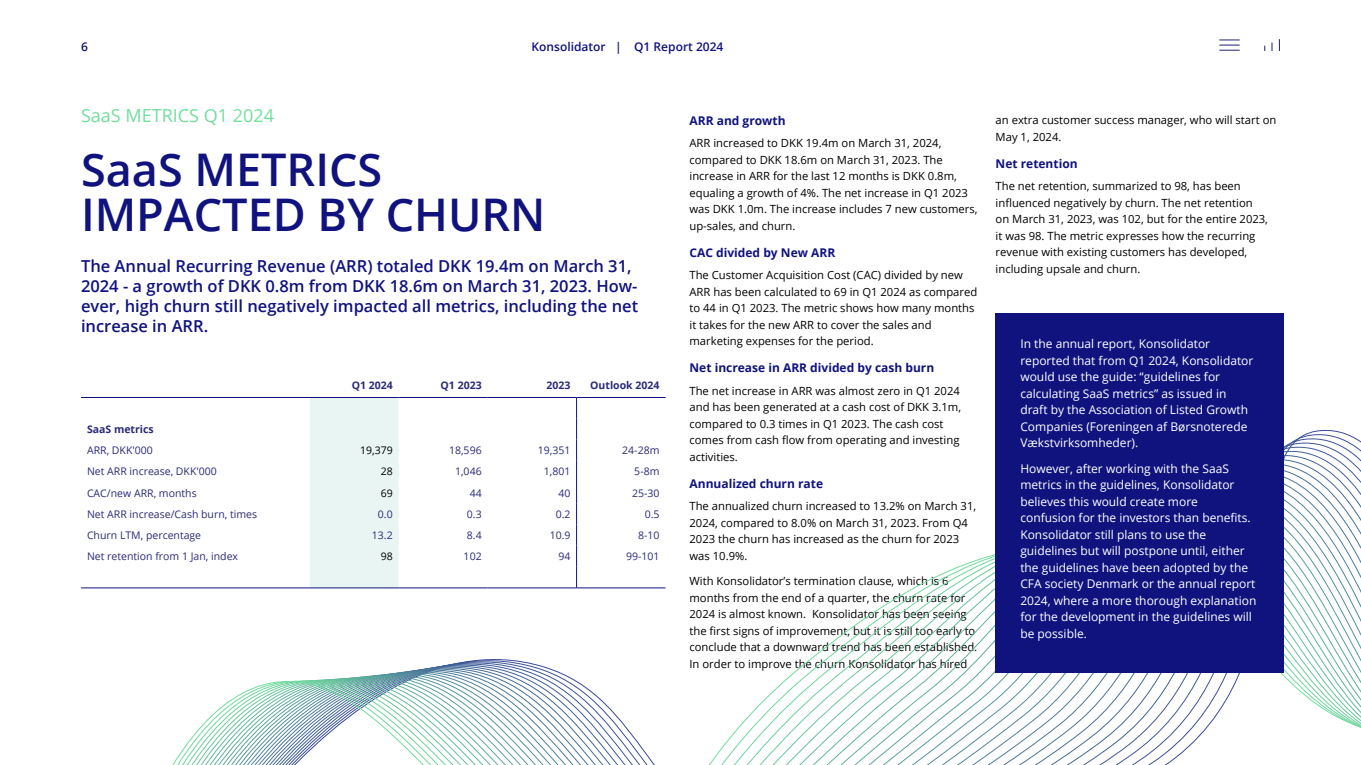
<style>
.page{position:relative;width:1361px;height:765px;background:#fff}
.page>*{position:absolute;margin:0;border:0;box-sizing:border-box;transform-origin:0 0}
.t1{font:600 45px/45px "Open Sans";color:#10137e}
.t2{font:18px "Open Sans";color:#71df9d}
.t3{font:600 16.5px/19.8px "Open Sans";color:#10137e}
.t4{font:12px/16.5px "Open Sans";color:#fff}
.t5{font:700 12px "Open Sans";color:#10137e}
.t6{font:600 12px "Open Sans";color:#10137e}
.t7{font:11.25px/16.5px "Open Sans";color:#000}
.t8{font:10.5px "Open Sans";color:#2a2c76}
.t9{font:700 10.5px "Open Sans";color:#2a2c76}
.t10{font:10.5px "Open Sans";color:#000}
</style>
<div class="page">
<svg style="left:1219px;top:39px;width:20px;height:12px"></svg>
<svg style="left:1278px;top:39px;width:1px;height:12px"></svg>
<svg style="left:310px;top:398px;width:89px;height:12px"></svg>
<hr style="left:81px;top:588px;width:229px;height:1px;background:#10137e">
<hr style="left:81px;top:397px;width:229px;height:1px;background:#10137e">
<hr style="left:310px;top:397px;width:89px;height:1px;background:#10137e">
<hr style="left:399px;top:397px;width:89px;height:1px;background:#10137e">
<hr style="left:488px;top:397px;width:88px;height:1px;background:#10137e">
<hr style="left:576px;top:397px;width:89px;height:1px;background:#10137e">
<svg style="left:576px;top:398px;width:1px;height:12px"></svg>
<svg style="left:105px;top:511px;width:1255px;height:254px"></svg>
<div style="left:995px;top:314px;width:288px;height:360px;background:#10137e"></div>
<p class="t6" style="left:81px;top:38px;width:8px">6</p>
<p class="t6" style="left:531px;top:38px;width:193px">Konsolidator | Q1 Report 2024</p>
<h2 class="t2" style="left:81px;top:103px;width:194px">SaaS METRICS Q1 2024</h2>
<h1 class="t1" style="left:81px;top:146px;width:466px">SaaS METRICS<br>IMPACTED BY CHURN</h1>
<h3 class="t3" style="left:81px;top:256px;width:558px">The Annual Recurring Revenue (ARR) totaled DKK 19.4m on March 31, 2024 - a growth of DKK 0.8m from DKK 18.6m on March 31, 2023. How&shy;ever, high churn still negatively impacted all metrics, including the net increase in ARR.</h3>
<p class="t9" style="left:352px;top:378px;width:43px">Q1 2024</p>
<p class="t9" style="left:440px;top:378px;width:43px">Q1 2023</p>
<p class="t9" style="left:546px;top:378px;width:25px">2023</p>
<p class="t9" style="left:590px;top:378px;width:71px">Outlook 2024</p>
<p class="t9" style="left:87px;top:422px;width:68px">SaaS metrics</p>
<p class="t8" style="left:87px;top:443px;width:67px">ARR, DKK'000</p>
<p class="t10" style="left:360px;top:443px;width:34px">19,379</p>
<p class="t8" style="left:449px;top:443px;width:34px">18,596</p>
<p class="t8" style="left:538px;top:443px;width:34px">19,351</p>
<p class="t8" style="left:622px;top:443px;width:39px">24-28m</p>
<p class="t8" style="left:87px;top:464px;width:131px">Net ARR increase, DKK'000</p>
<p class="t10" style="left:381px;top:464px;width:14px">28</p>
<p class="t8" style="left:455px;top:464px;width:28px">1,046</p>
<p class="t8" style="left:544px;top:464px;width:28px">1,801</p>
<p class="t8" style="left:634px;top:464px;width:27px">5-8m</p>
<p class="t8" style="left:87px;top:486px;width:111px">CAC/new ARR, months</p>
<p class="t10" style="left:381px;top:486px;width:14px">69</p>
<p class="t8" style="left:469px;top:486px;width:14px">44</p>
<p class="t8" style="left:558px;top:486px;width:14px">40</p>
<p class="t8" style="left:632px;top:486px;width:29px">25-30</p>
<p class="t8" style="left:87px;top:507px;width:172px">Net ARR increase/Cash burn, times</p>
<p class="t8" style="left:378px;top:507px;width:16px">0.0</p>
<p class="t8" style="left:467px;top:507px;width:16px">0.3</p>
<p class="t8" style="left:556px;top:507px;width:16px">0.2</p>
<p class="t8" style="left:644px;top:507px;width:16px">0.5</p>
<p class="t8" style="left:87px;top:528px;width:116px">Churn LTM, percentage</p>
<p class="t8" style="left:372px;top:528px;width:22px">13.2</p>
<p class="t8" style="left:467px;top:528px;width:16px">8.4</p>
<p class="t8" style="left:550px;top:528px;width:22px">10.9</p>
<p class="t8" style="left:638px;top:528px;width:23px">8-10</p>
<p class="t8" style="left:87px;top:549px;width:153px">Net retention from 1 Jan, index</p>
<p class="t10" style="left:381px;top:549px;width:14px">98</p>
<p class="t8" style="left:463px;top:549px;width:20px">102</p>
<p class="t8" style="left:558px;top:549px;width:14px">94</p>
<p class="t8" style="left:626px;top:549px;width:35px">99-101</p>
<p class="t5" style="left:689px;top:112px;width:98px">ARR and growth</p>
<p class="t7" style="left:689px;top:135px;width:289px">ARR increased to DKK 19.4m on March 31, 2024, compared to DKK 18.6m on March 31, 2023. The increase in ARR for the last 12 months is DKK 0.8m, equaling a growth of 4%. The net increase in Q1 2023 was DKK 1.0m. The increase includes 7 new customers, up-sales, and churn.</p>
<p class="t5" style="left:689px;top:244px;width:147px">CAC divided by New ARR</p>
<p class="t7" style="left:689px;top:267px;width:289px">The Customer Acquisition Cost (CAC) divided by new ARR has been calculated to 69 in Q1 2024 as compared to 44 in Q1 2023. The metric shows how many months it takes for the new ARR to cover the sales and marketing expenses for the period.</p>
<p class="t5" style="left:689px;top:359px;width:246px">Net increase in ARR divided by cash burn</p>
<p class="t7" style="left:689px;top:382px;width:273px">The net increase in ARR was almost zero in Q1 2024 and has been generated at a cash cost of DKK 3.1m, compared to 0.3 times in Q1 2023. The cash cost comes from cash flow from operating and investing activities.</p>
<p class="t5" style="left:689px;top:475px;width:135px">Annualized churn rate</p>
<p class="t7" style="left:689px;top:498px;width:288px">The annualized churn increased to 13.2% on March 31, 2024, compared to 8.0% on March 31, 2023. From Q4<br>2023 the churn has increased as the churn for 2023 was 10.9%.</p>
<p class="t7" style="left:689px;top:573px;width:289px">With Konsolidator’s termination clause, which is 6 months from the end of a quarter, the churn rate for 2024 is almost known. Konsolidator has been seeing the first signs of improvement, but it is still too early to conclude that a downward trend has been established.<br>In order to improve the churn Konsolidator has hired</p>
<p class="t7" style="left:995px;top:112px;width:282px">an extra customer success manager, who will start on<br>May 1, 2024.</p>
<p class="t5" style="left:995px;top:155px;width:84px">Net retention</p>
<p class="t7" style="left:995px;top:177px;width:274px">The net retention, summarized to 98, has been influenced negatively by churn. The net retention on March 31, 2023, was 102, but for the entire 2023, it was 98. The metric expresses how the recurring revenue with existing customers has developed, including upsale and churn.</p>
<p class="t4" style="left:1020px;top:335px;width:234px">In the annual report, Konsolidator reported that from Q1 2024, Konsolidator would use the guide: “guidelines for calculating SaaS metrics” as issued in draft by the Association of Listed Growth Companies (Foreningen af Børsnoterede Vækstvirksomheder).</p>
<p class="t4" style="left:1020px;top:460px;width:238px">However, after working with the SaaS metrics in the guidelines, Konsolidator believes this would create more<br>confusion for the investors than benefits.<br>Konsolidator still plans to use the guidelines but will postpone until, either the guidelines have been adopted by the CFA society Denmark or the annual report 2024, where a more thorough explanation for the development in the guidelines will be possible.</p>
</div>
